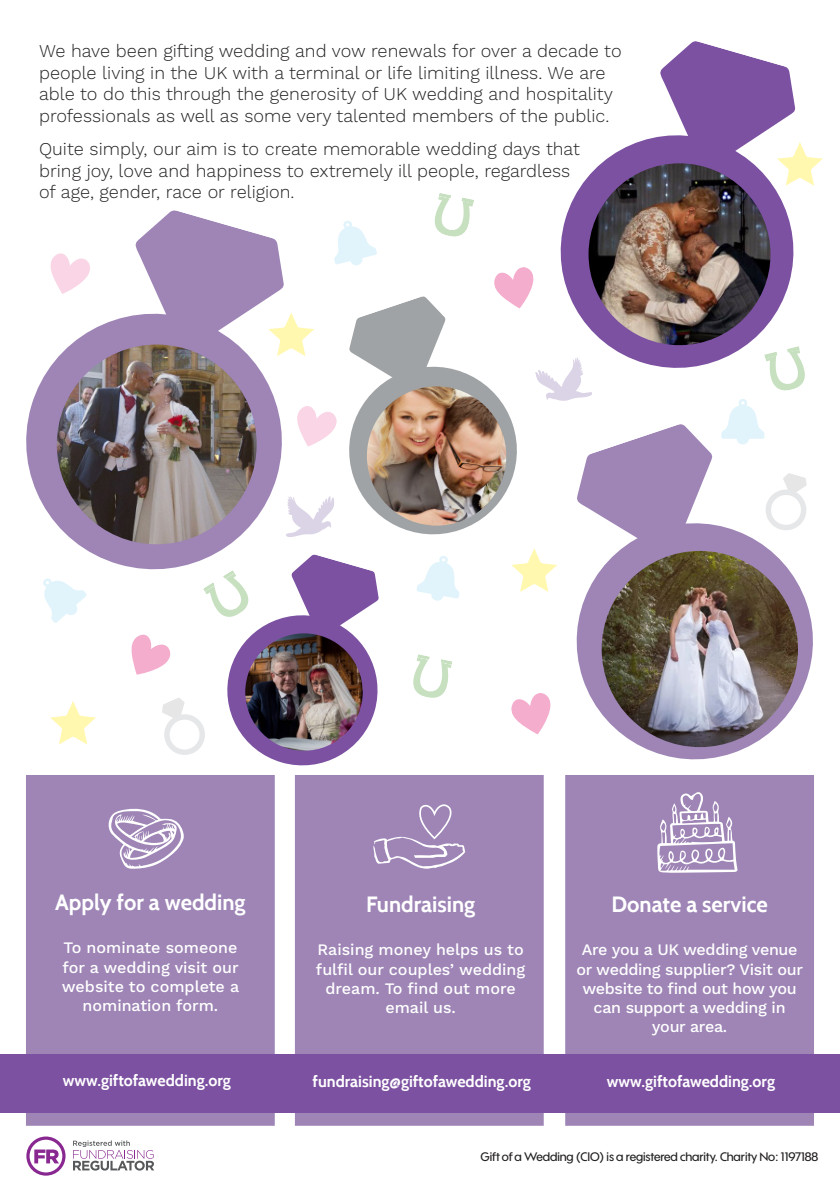
<style>
.page{position:relative;width:840px;height:1191px;background:#fff}
.page>*{position:absolute;margin:0;border:0;box-sizing:border-box;transform-origin:0 0}
.t1{font:700 22px "Cabin";color:#fff}
.t2{font:300 18px/21.6px "Work Sans";color:#231f20}
.t3{font:500 16px/19.2px "Work Sans";color:#fff;text-align:center}
.t4{font:500 16px/19.2px "Work Sans";letter-spacing:-.02em;color:#fff;text-align:center}
.t5{font:700 16px "Cabin";color:#fff}
.t6{font:500 12px "Wes FYW03";letter-spacing:-.01em;color:#231f20}
</style>
<div class="page">
<svg style="left:711px;top:524px;width:102px;height:235px"></svg>
<img style="left:601px;top:551px;width:196px;height:196px;border-radius:98px">
<svg style="left:576px;top:136px;width:218px;height:227px;fill:#7c51a1"></svg>
<img style="left:588px;top:163px;width:182px;height:182px;border-radius:91px">
<svg style="left:26px;top:316px;width:101px;height:251px;fill:#9e85b6"></svg>
<img style="left:57px;top:344px;width:199px;height:200px;border-radius:100px">
<svg style="left:43px;top:578px;width:44px;height:45px"></svg>
<svg style="left:721px;top:346px;width:84px;height:98px"></svg>
<svg style="left:50px;top:253px;width:40px;height:41px"></svg>
<svg style="left:762px;top:473px;width:46px;height:59px"></svg>
<svg style="left:660px;top:41px;width:162px;height:145px"></svg>
<svg style="left:50px;top:701px;width:46px;height:43px"></svg>
<img style="left:127px;top:193px;width:584px;height:573px">
<div style="left:26px;top:775px;width:248px;height:350px;background:#9e85b6"></div>
<div style="left:295px;top:775px;width:248px;height:350px;background:#9e85b6"></div>
<div style="left:565px;top:775px;width:248px;height:350px;background:#9e85b6"></div>
<svg style="left:108px;top:808px;width:76px;height:61px"></svg>
<svg style="left:373px;top:804px;width:92px;height:65px"></svg>
<svg style="left:657px;top:792px;width:80px;height:80px"></svg>
<div style="left:0;top:1054px;width:839px;height:58px;background:#7c51a1"></div>
<svg style="left:26px;top:1136px;width:39px;height:39px"></svg>
<svg style="left:73px;top:1140px;width:81px;height:30px"></svg>
<p class="t2" style="left:39px;top:41px;width:583px">We have been gifting wedding and vow renewals for over a decade to people living in the UK with a terminal or life limiting illness. We are able to do this through the generosity of UK wedding and hospitality professionals as well as some very talented members of the public.</p>
<p class="t2" style="left:39px;top:139px;width:542px">Quite simply, our aim is to create memorable wedding days that bring joy, love and happiness to extremely ill people, regardless</p>
<p class="t2" style="left:39px;top:182px;width:257px">of age, gender, race or religion.</p>
<p class="t1" style="left:55px;top:889px;width:192px">Apply for a wedding</p>
<p class="t3" style="left:62px;top:939px;width:179px">To nominate someone for a wedding visit our website to complete a nomination form.</p>
<p class="t1" style="left:366px;top:891px;width:111px">Fundraising</p>
<p class="t3" style="left:316px;top:941px;width:211px">Raising money helps us to fulfil our couples’ wedding dream. To find out more email us.</p>
<p class="t1" style="left:611px;top:891px;width:158px">Donate a service</p>
<p class="t4" style="left:576px;top:941px;width:228px">Are you a UK wedding venue or wedding supplier? Visit our website to find out how you can support a wedding in</p>
<p class="t4" style="left:651px;top:1018px;width:77px">your area.</p>
<p class="t5" style="left:63px;top:1071px;width:169px">www.giftofawedding.org</p>
<p class="t5" style="left:312px;top:1072px;width:219px">fundraising@giftofawedding.org</p>
<p class="t5" style="left:606px;top:1072px;width:169px">www.giftofawedding.org</p>
<p class="t6" style="left:480px;top:1149px;width:339px">Gift of a Wedding (CIO) is a registered charity. Charity No: 1197188</p>
</div>
